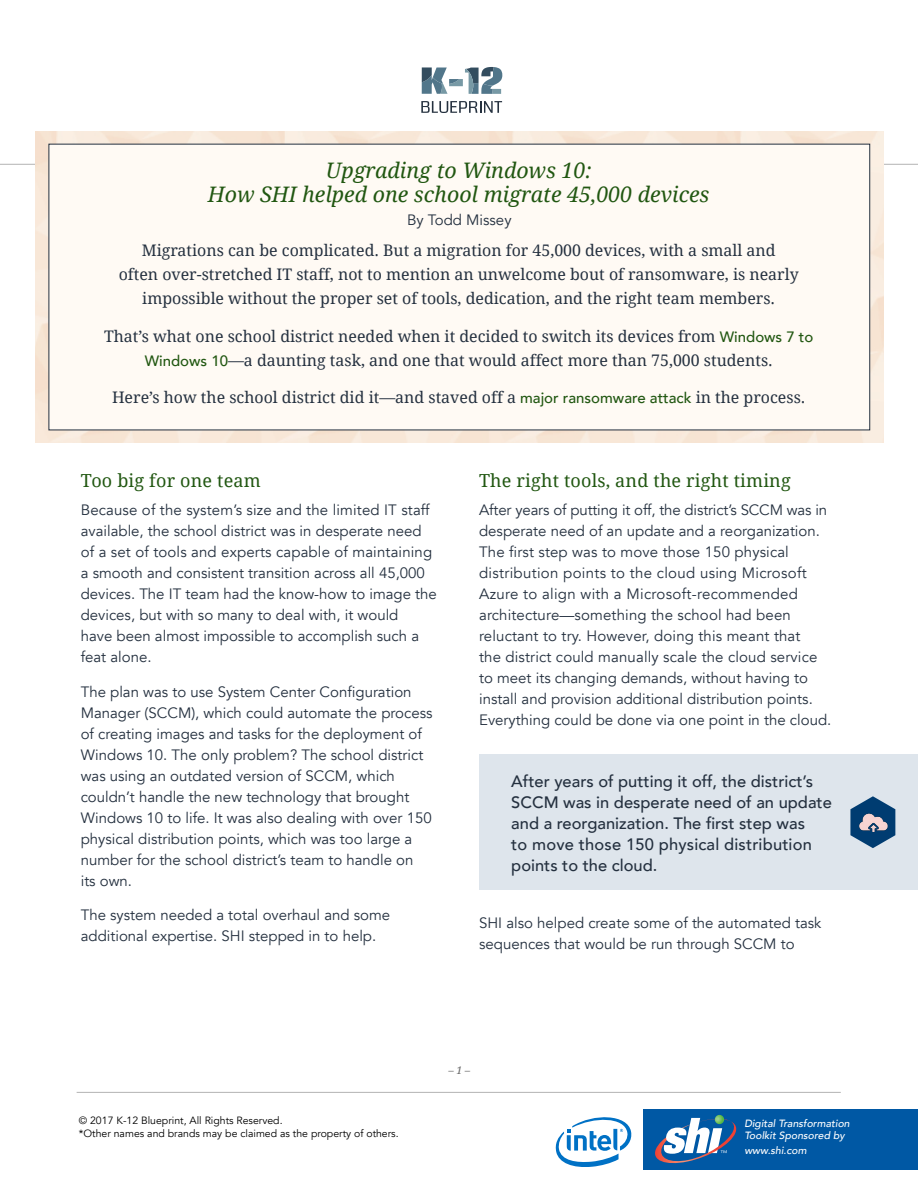
<style>
.page{position:relative;width:918px;height:1188px;background:#fff}
.page>*{position:absolute;margin:0;border:0;box-sizing:border-box;transform-origin:0 0}
.t1{font:italic 21.3px/24px "Droid Serif";color:#215711;text-align:center}
.t2{font:18px "Droid Serif";letter-spacing:.01em;color:#215711}
.t3{font:500 16.5px/21px "Avenir";color:#24303f}
.t4{font:15.9px/24px "Droid Serif";color:#24303f;text-align:center}
.t5{font:15px/21px "Avenir";color:#24303f}
.t6{font:10.5px/13.5px "Avenir";color:#000}
.t7{font:italic 500 10.5px/12px "Avenir";color:#fff}
.t8{font:italic 10.5px "Droid Serif";color:#666}
.s1{font-family:"Avenir";font-weight:500;font-size:15px;color:#215711}
</style>
<div class="page">
<hr style="left:0;top:164px;width:918px;height:1px;background:#b3b3b3">
<div style="left:643px;top:1109px;width:275px;height:60px;background:#0058a4"></div>
<svg style="left:655px;top:1115px;width:81px;height:49px"></svg>
<svg style="left:555px;top:1117px;width:77px;height:50px"></svg>
<img style="left:35px;top:131px;width:848px;height:312px">
<div style="left:49px;top:144px;width:821px;height:286px;background:#fffaf4"></div>
<svg style="left:422px;top:67px;width:80px;height:27px"></svg>
<svg style="left:421px;top:101px;width:81px;height:12px"></svg>
<hr style="left:77px;top:1092px;width:764px;height:1px;background:#b3b3b3">
<div style="left:479px;top:755px;width:439px;height:135px;background:#dee5ec"></div>
<svg style="left:850px;top:796px;width:45px;height:52px"></svg>
<img style="left:858px;top:812px;width:30px;height:21px">
<h1 class="t1" style="left:208px;top:159px;width:503px">Upgrading to Windows 10:<br>How SHI helped one school migrate 45,000 devices</h1>
<p class="t4" style="left:119px;top:239px;width:681px">Migrations can be complicated. But a migration for 45,000 devices, with a small and<br>often over-stretched IT staff, not to mention an unwelcome bout of ransomware, is nearly impossible without the proper set of tools, dedication, and the right team members.</p>
<p class="t4" style="left:104px;top:324px;width:711px">That’s what one school district needed when it decided to switch its devices from <span class="s1">Windows 7 to<br>Windows 10</span>—a daunting task, and one that would affect more than 75,000 students.</p>
<p class="t4" style="left:112px;top:386px;width:695px">Here’s how the school district did it—and staved off a <span class="s1">major ransomware attack</span> in the process.</p>
<p class="t5" style="left:407px;top:210px;width:106px">By Todd Missey</p>
<p class="t2" style="left:81px;top:471px;width:182px">Too big for one team</p>
<p class="t5" style="left:81px;top:500px;width:358px">Because of the system’s size and the limited IT staff available, the school district was in desperate need of a set of tools and experts capable of maintaining a smooth and consistent transition across all 45,000 devices. The IT team had the know-how to image the devices, but with so many to deal with, it would<br>have been almost impossible to accomplish such a feat alone.</p>
<p class="t5" style="left:81px;top:681px;width:353px">The plan was to use System Center Configuration Manager (SCCM), which could automate the process of creating images and tasks for the deployment of Windows 10. The only problem? The school district was using an outdated version of SCCM, which couldn’t handle the new technology that brought Windows 10 to life. It was also dealing with over 150 physical distribution points, which was too large a number for the school district’s team to handle on<br>its own.</p>
<p class="t5" style="left:81px;top:905px;width:311px">The system needed a total overhaul and some additional expertise. SHI stepped in to help.</p>
<p class="t2" style="left:479px;top:471px;width:313px">The right tools, and the right timing</p>
<p class="t5" style="left:479px;top:500px;width:354px">After years of putting it off, the district’s SCCM was in desperate need of an update and a reorganization.<br>The first step was to move those 150 physical distribution points to the cloud using Microsoft Azure to align with a Microsoft-recommended architecture—something the school had been reluctant to try. However, doing this meant that<br>the district could manually scale the cloud service to meet its changing demands, without having to install and provision additional distribution points.<br>Everything could be done via one point in the cloud.</p>
<p class="t3" style="left:511px;top:769px;width:322px">After years of putting it off, the district’s SCCM was in desperate need of an update and a reorganization. The first step was<br>to move those 150 physical distribution points to the cloud.</p>
<p class="t5" style="left:479px;top:912px;width:344px">SHI also helped create some of the automated task sequences that would be run through SCCM to</p>
<p class="t8" style="left:448px;top:1064px;width:23px">– 1 –</p>
<p class="t6" style="left:79px;top:1114px;width:321px">© 2017 K-12 Blueprint, All Rights Reserved.<br>*Other names and brands may be claimed as the property of others.</p>
<p class="t7" style="left:744px;top:1117px;width:107px">Digital Transformation<br>Toolkit Sponsored by</p>
<p class="t7" style="left:744px;top:1144px;width:64px">www.shi.com</p>
</div>
